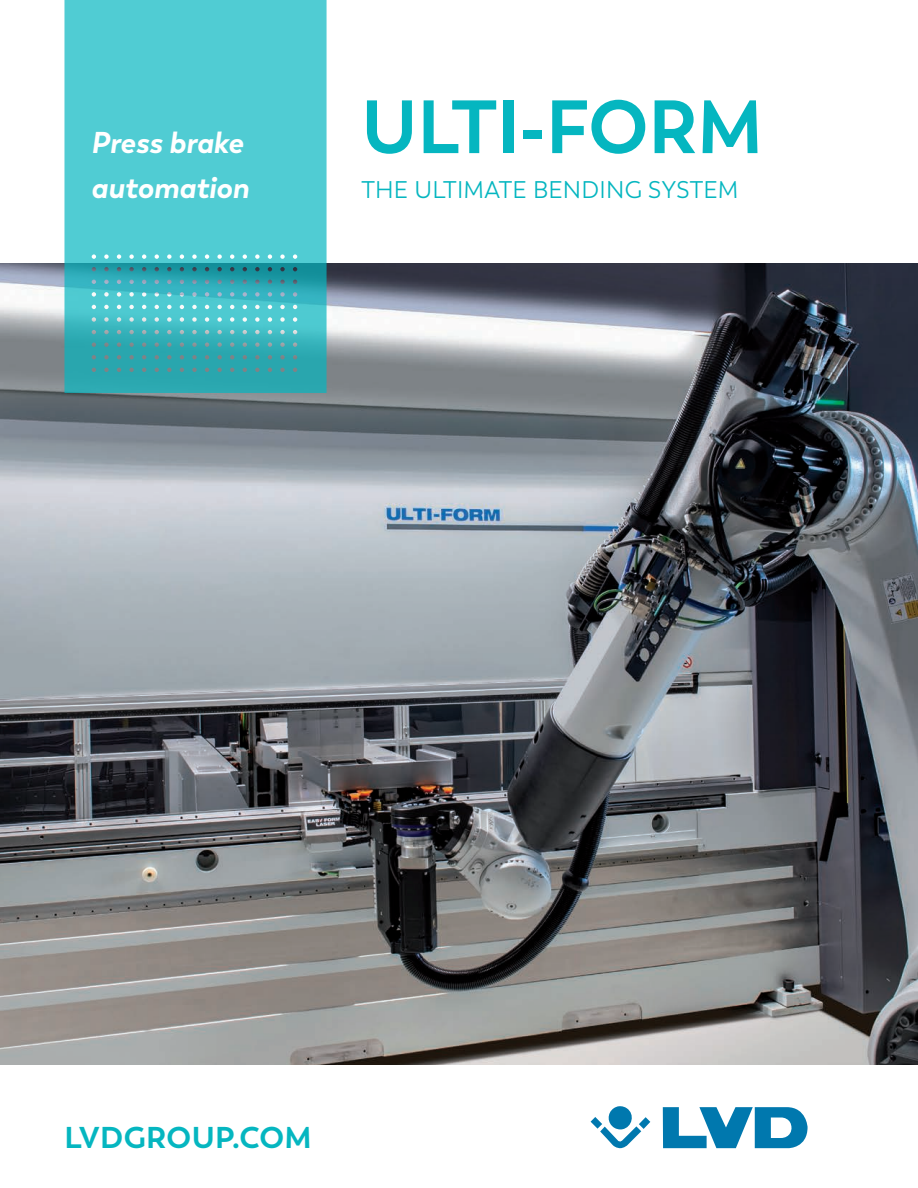
<style>
.page{position:relative;width:918px;height:1188px;background:#fff}
.page>*{position:absolute;margin:0;border:0;box-sizing:border-box;transform-origin:0 0}
.t1{font:700 75px "Trenda";color:#05b6c0}
.t2{font:italic 700 30px/45px "Trenda";color:#fff}
.t3{font:700 30px "Trenda";letter-spacing:.015em;color:#05b6c0}
.t4{font:24px "Trenda";letter-spacing:.01em;color:#05b6c0}
</style>
<div class="page">
<img style="left:0;top:264px;width:918px;height:801px">
<svg style="left:663px;top:1107px;width:145px;height:41px"></svg>
<svg style="left:591px;top:1106px;width:59px;height:42px"></svg>
<svg style="left:64px;top:0;width:263px;height:393px;background:#48c2ca"></svg>
<p class="t2" style="left:91px;top:120px;width:159px">Press brake automation</p>
<h1 class="t1" style="left:361px;top:80px;width:403px">ULTI-FORM</h1>
<p class="t4" style="left:361px;top:176px;width:379px">THE ULTIMATE BENDING SYSTEM</p>
<p class="t3" style="left:64px;top:1119px;width:249px">LVDGROUP.COM</p>
</div>
